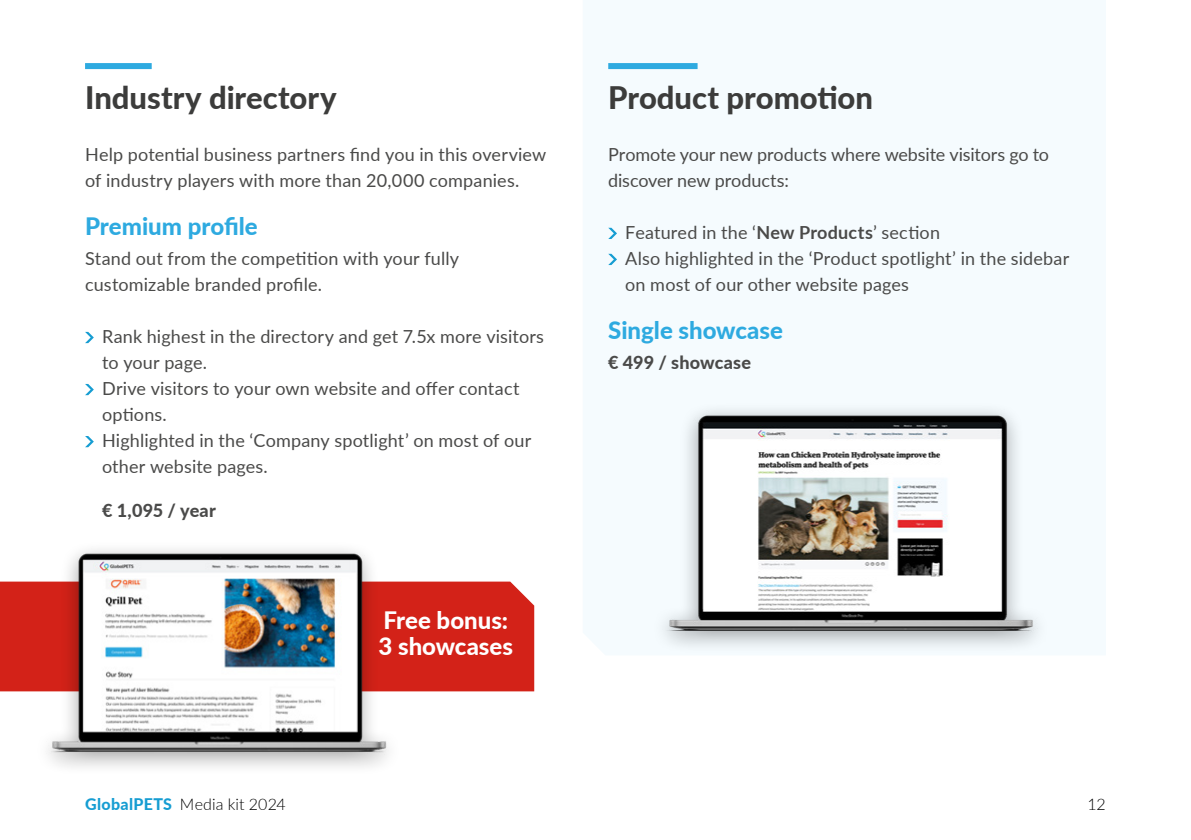
<style>
.page{position:relative;width:1191px;height:840px;background:#fff}
.page>*{position:absolute;margin:0;border:0;box-sizing:border-box;transform-origin:0 0}
.t1{font:800 31px "Lato";color:#3c3c3b}
.t2{font:800 24px "Lato";color:#2eaae0}
.t3{font:800 24px/26px "Lato";color:#fff}
.t4{font:18px/26px "Lato";letter-spacing:.01em;color:#4a4a49}
.t5{font:800 18px "Lato";letter-spacing:.01em;color:#4a4a49}
.t6{font:300 16px "Lato";letter-spacing:.01em;color:#000}
.s1{font-weight:700}
.s2{font-weight:800;color:#169dd2}
</style>
<div class="page">
<div style="left:85px;top:63px;width:67px;height:6px;background:#2eaae0"></div>
<svg style="left:85px;top:332px;width:9px;height:11px"></svg>
<svg style="left:85px;top:384px;width:9px;height:11px"></svg>
<svg style="left:85px;top:436px;width:9px;height:11px"></svg>
<div style="left:608px;top:63px;width:89px;height:6px;background:#2eaae0"></div>
<svg style="left:608px;top:228px;width:9px;height:11px"></svg>
<svg style="left:608px;top:254px;width:9px;height:11px"></svg>
<div style="left:0;top:581px;width:534px;height:110px;background:#d32218"></div>
<img style="left:654px;top:403px;width:394px;height:250px">
<img style="left:31px;top:549px;width:386px;height:218px">
<h1 class="t1" style="left:85px;top:74px;width:253px">Industry directory</h1>
<p class="t4" style="left:85px;top:140px;width:463px">Help potential business partners find you in this overview of industry players with more than 20,000 companies.</p>
<h2 class="t2" style="left:85px;top:208px;width:174px">Premium profile</h2>
<p class="t4" style="left:85px;top:244px;width:376px">Stand out from the competition with your fully customizable branded profile.</p>
<p class="t4" style="left:102px;top:322px;width:443px">Rank highest in the directory and get 7.5x more visitors to your page.<br>Drive visitors to your own website and offer contact options.<br>Highlighted in the ‘Company spotlight’ on most of our other website pages.</p>
<p class="t5" style="left:102px;top:497px;width:115px">€ 1,095 / year</p>
<h2 class="t3" style="left:378px;top:606px;width:136px">Free bonus:<br>3 showcases</h2>
<h1 class="t1" style="left:608px;top:74px;width:266px">Product promotion</h1>
<p class="t4" style="left:608px;top:140px;width:442px">Promote your new products where website visitors go to discover new products:</p>
<p class="t4" style="left:625px;top:218px;width:445px">Featured in the ‘<span class="s1">New Products</span>’ section<br>Also highlighted in the ‘Product spotlight’ in the sidebar on most of our other website pages</p>
<h2 class="t2" style="left:608px;top:312px;width:176px">Single showcase</h2>
<p class="t5" style="left:608px;top:349px;width:144px">€ 499 / showcase</p>
<p class="t6" style="left:85px;top:792px;width:202px"><span class="s2">GlobalPETS</span> Media kit 2024</p>
<p class="t6" style="left:1087px;top:792px;width:20px">12</p>
</div>
